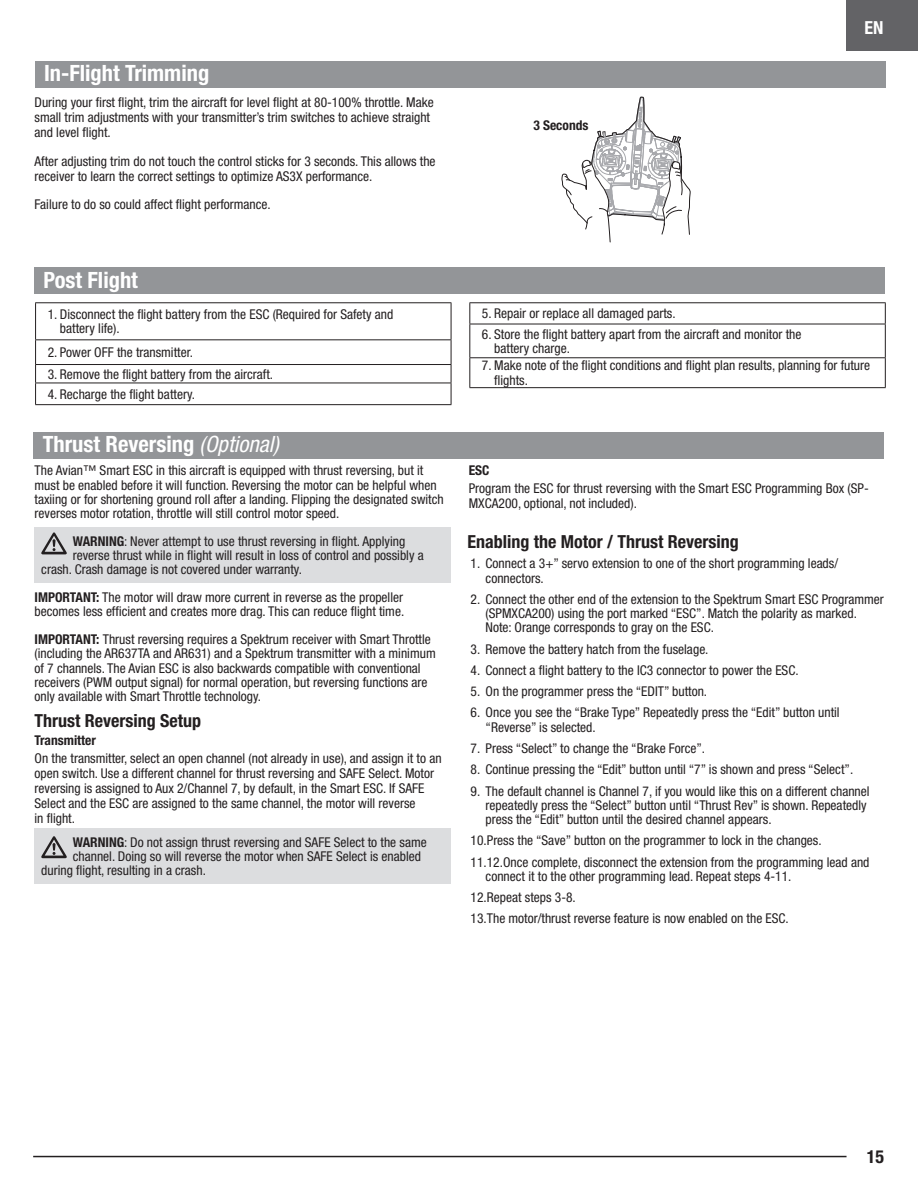
<style>
.page{position:relative;width:918px;height:1188px;background:#fff}
.page>*{position:absolute;margin:0;border:0;box-sizing:border-box;transform-origin:0 0}
.EFL_Main_Header{font:700 condensed 22.5px "Helvetica Neue LT Std";color:#fff}
.EFL_Sub-header{font:700 condensed 18px "Helvetica Neue LT Std";color:#231f20}
.Numbered_List{font:700 condensed 18px "Helvetica Neue LT Std";color:#231f20}
.t1{font:700 condensed 18px "Helvetica Neue LT Std";color:#fff}
.EFL_Body_Copy{font:condensed 13.5px/14.2px "Helvetica Neue LT Std";color:#231f20}
.EFL_Numbered_Steps{font:condensed 13.5px/14.2px "Helvetica Neue LT Std";color:#231f20}
.EFL_TOC_Format{font:condensed 13.5px/15px "Helvetica Neue LT Std";color:#231f20}
.EFL_Warning_body_cop{font:condensed 13.5px "Helvetica Neue LT Std";color:#231f20}
.Numbered_List-2{font:700 condensed 13.5px "Helvetica Neue LT Std";color:#231f20}
.EFL_NOTE_TAB{font:700 condensed 13.5px "Helvetica Neue LT Std";color:#231f20}
.s1{font-weight:400;font-style:italic}
.s2{font-weight:700}
</style>
<div class="page">
<div style="left:847px;top:0;width:71px;height:51px;background:#636366"></div>
<hr style="left:33px;top:1156px;width:814px;height:1px;background:#231f20">
<div style="left:35px;top:267px;width:850px;height:27px;background:#939598"></div>
<hr style="left:35px;top:302px;width:416px;height:1px;background:#231f20">
<hr style="left:35px;top:303px;width:1px;height:36px;background:#231f20">
<hr style="left:451px;top:303px;width:1px;height:36px;background:#231f20">
<hr style="left:35px;top:339px;width:416px;height:1px;background:#231f20">
<hr style="left:35px;top:364px;width:416px;height:1px;background:#231f20">
<hr style="left:35px;top:383px;width:416px;height:1px;background:#231f20">
<svg style="left:35px;top:340px;width:1px;height:64px"></svg>
<svg style="left:451px;top:340px;width:1px;height:64px"></svg>
<hr style="left:35px;top:404px;width:416px;height:1px;background:#231f20">
<hr style="left:469px;top:302px;width:417px;height:1px;background:#231f20">
<svg style="left:469px;top:303px;width:1px;height:21px"></svg>
<svg style="left:885px;top:303px;width:1px;height:21px"></svg>
<hr style="left:469px;top:324px;width:417px;height:1px;background:#231f20">
<hr style="left:469px;top:324px;width:1px;height:33px;background:#231f20">
<hr style="left:885px;top:324px;width:1px;height:33px;background:#231f20">
<hr style="left:469px;top:357px;width:417px;height:1px;background:#231f20">
<svg style="left:469px;top:358px;width:1px;height:29px"></svg>
<svg style="left:885px;top:358px;width:1px;height:29px"></svg>
<hr style="left:469px;top:387px;width:417px;height:1px;background:#231f20">
<div style="left:35px;top:61px;width:851px;height:27px;background:#939598"></div>
<svg style="left:561px;top:96px;width:130px;height:147px"></svg>
<div style="left:34px;top:432px;width:850px;height:27px;background:#939598"></div>
<div style="left:35px;top:828px;width:416px;height:55px;background:#dcdddf"></div>
<svg style="left:41px;top:836px;width:26px;height:22px"></svg>
<div style="left:35px;top:527px;width:416px;height:56px;background:#dcdddf"></div>
<svg style="left:41px;top:532px;width:26px;height:22px"></svg>
<p class="EFL_Main_Header" style="left:44px;top:60px;width:167px">In-Flight Trimming</p>
<p class="EFL_Body_Copy" style="left:35px;top:95px;width:401px;line-height:15px">During your first flight, trim the aircraft for level flight at 80-100% throttle. Make small trim adjustments with your transmitter’s trim switches to achieve straight and level flight.</p>
<p class="EFL_Body_Copy" style="left:35px;top:153px;width:403px;line-height:15px">After adjusting trim do not touch the control sticks for 3 seconds. This allows the receiver to learn the correct settings to optimize AS3X performance.</p>
<p class="EFL_Body_Copy" style="left:35px;top:197px;width:238px">Failure to do so could affect flight performance.</p>
<p class="EFL_Main_Header" style="left:44px;top:266px;width:96px">Post Flight</p>
<p class="EFL_Body_Copy" style="left:60px;top:307px;width:335px;text-indent:-12px">1. Disconnect the flight battery from the ESC (Required for Safety and battery life).</p>
<p class="EFL_Body_Copy" style="left:48px;top:345px;width:147px">2. Power OFF the transmitter.</p>
<p class="EFL_Body_Copy" style="left:48px;top:367px;width:227px">3. Remove the flight battery from the aircraft.</p>
<p class="EFL_Body_Copy" style="left:48px;top:387px;width:149px">4. Recharge the flight battery.</p>
<p class="EFL_Main_Header" style="left:43px;top:431px;width:238px">Thrust Reversing <span class="s1">(Optional)</span></p>
<p class="EFL_Body_Copy" style="left:35px;top:463px;width:411px">The Avian™ Smart ESC in this aircraft is equipped with thrust reversing, but it must be enabled before it will function. Reversing the motor can be helpful when taxiing or for shortening ground roll after a landing. Flipping the designated switch reverses motor rotation, throttle will still control motor speed.</p>
<p class="EFL_Warning_body_cop" style="left:73px;top:533px;width:334px"><span class="s2">WARNING</span>: Never attempt to use thrust reversing in flight. Applying</p>
<p class="EFL_Warning_body_cop" style="left:73px;top:548px;width:352px">reverse thrust while in flight will result in loss of control and possibly a</p>
<p class="EFL_Warning_body_cop" style="left:41px;top:562px;width:262px">crash. Crash damage is not covered under warranty.</p>
<p class="EFL_Body_Copy" style="left:35px;top:590px;width:371px"><span class="s2">IMPORTANT:</span> The motor will draw more current in reverse as the propeller becomes less efficient and creates more drag. This can reduce flight time.</p>
<p class="EFL_Body_Copy" style="left:35px;top:632px;width:403px"><span class="s2">IMPORTANT:</span> Thrust reversing requires a Spektrum receiver with Smart Throttle (including the AR637TA and AR631) and a Spektrum transmitter with a minimum of 7 channels. The Avian ESC is also backwards compatible with conventional receivers (PWM output signal) for normal operation, but reversing functions are only available with Smart Throttle technology.</p>
<p class="Numbered_List" style="left:35px;top:710px;width:168px">Thrust Reversing Setup</p>
<p class="Numbered_List-2" style="left:35px;top:732px;width:63px">Transmitter</p>
<p class="EFL_TOC_Format" style="left:35px;top:751px;width:409px">On the transmitter, select an open channel (not already in use), and assign it to an open switch. Use a different channel for thrust reversing and SAFE Select. Motor reversing is assigned to Aux 2/Channel 7, by default, in the Smart ESC. If SAFE Select and the ESC are assigned to the same channel, the motor will reverse<br>in flight.</p>
<p class="EFL_Warning_body_cop" style="left:73px;top:834px;width:356px"><span class="s2">WARNING</span>: Do not assign thrust reversing and SAFE Select to the same</p>
<p class="EFL_Warning_body_cop" style="left:73px;top:848px;width:350px">channel. Doing so will reverse the motor when SAFE Select is enabled</p>
<p class="EFL_Warning_body_cop" style="left:41px;top:862px;width:166px">during flight, resulting in a crash.</p>
<p class="EFL_NOTE_TAB" style="left:533px;top:117px;width:57px">3 Seconds</p>
<h2 class="t1" style="left:865px;top:17px;width:20px">EN</h2>
<p class="EFL_Body_Copy" style="left:482px;top:306px;width:195px">5. Repair or replace all damaged parts.</p>
<p class="EFL_Body_Copy" style="left:494px;top:327px;width:309px;text-indent:-12px">6. Store the flight battery apart from the aircraft and monitor the battery charge.</p>
<p class="EFL_Body_Copy" style="left:494px;top:358px;width:378px;text-indent:-12px">7. Make note of the flight conditions and flight plan results, planning for future flights.</p>
<p class="Numbered_List-2" style="left:469px;top:462px;width:22px">ESC</p>
<p class="EFL_TOC_Format" style="left:469px;top:481px;width:401px">Program the ESC for thrust reversing with the Smart ESC Programming Box (SP-<br>MXCA200, optional, not included).</p>
<p class="EFL_Sub-header" style="left:468px;top:530px;width:273px">Enabling the Motor / Thrust Reversing</p>
<p class="EFL_Numbered_Steps" style="left:486px;top:556px;width:354px;text-indent:-15px">1. Connect a 3+” servo extension to one of the short programming leads/ connectors.</p>
<p class="EFL_Numbered_Steps" style="left:486px;top:592px;width:400px;text-indent:-15px">2. Connect the other end of the extension to the Spektrum Smart ESC Programmer (SPMXCA200) using the port marked “ESC”. Match the polarity as marked.<br>Note: Orange corresponds to gray on the ESC.</p>
<p class="EFL_Numbered_Steps" style="left:471px;top:642px;width:239px">3. Remove the battery hatch from the fuselage.</p>
<p class="EFL_Numbered_Steps" style="left:471px;top:663px;width:330px">4. Connect a flight battery to the IC3 connector to power the ESC.</p>
<p class="EFL_Numbered_Steps" style="left:471px;top:684px;width:238px">5. On the programmer press the “EDIT” button.</p>
<p class="EFL_Numbered_Steps" style="left:486px;top:706px;width:356px;text-indent:-15px">6. Once you see the “Brake Type” Repeatedly press the “Edit” button until “Reverse” is selected.</p>
<p class="EFL_Numbered_Steps" style="left:471px;top:741px;width:236px">7. Press “Select” to change the “Brake Force”.</p>
<p class="EFL_Numbered_Steps" style="left:471px;top:762px;width:384px">8. Continue pressing the “Edit” button until “7” is shown and press “Select”.</p>
<p class="EFL_Numbered_Steps" style="left:486px;top:784px;width:385px;text-indent:-15px">9. The default channel is Channel 7, if you would like this on a different channel repeatedly press the “Select” button until “Thrust Rev” is shown. Repeatedly press the “Edit” button until the desired channel appears.</p>
<p class="EFL_Numbered_Steps" style="left:471px;top:833px;width:353px">10.Press the “Save” button on the programmer to lock in the changes.</p>
<p class="EFL_Numbered_Steps" style="left:486px;top:855px;width:385px;text-indent:-15px">11.12.Once complete, disconnect the extension from the programming lead and connect it to the other programming lead. Repeat steps 4-11.</p>
<p class="EFL_Numbered_Steps" style="left:471px;top:890px;width:107px">12.Repeat steps 3-8.</p>
<p class="EFL_Numbered_Steps" style="left:471px;top:911px;width:320px">13.The motor/thrust reverse feature is now enabled on the ESC.</p>
<h2 class="EFL_Sub-header" style="left:867px;top:1146px;width:19px">15</h2>
</div>
